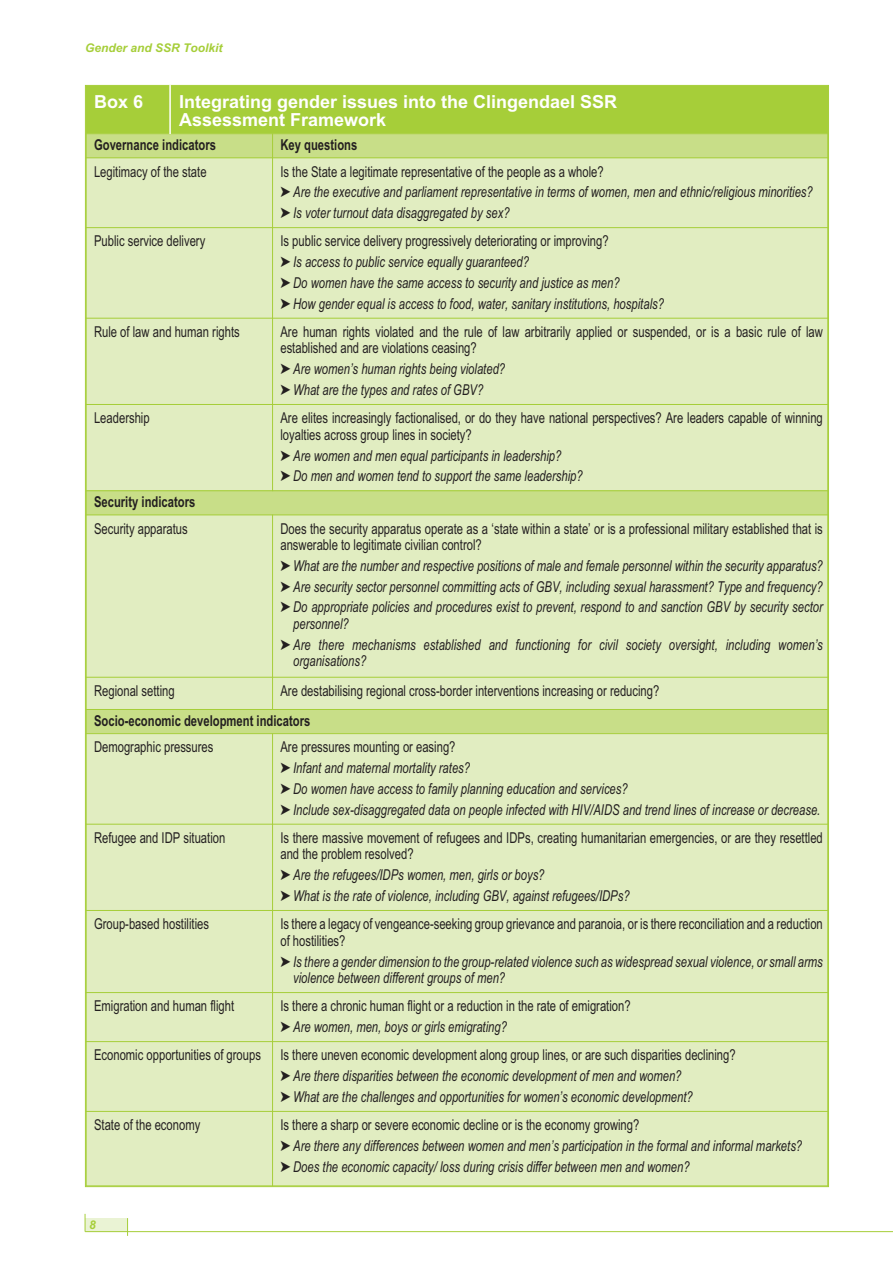
<style>
.page{position:relative;width:893px;height:1263px;background:#fff}
.page>*{position:absolute;margin:0;border:0;box-sizing:border-box;transform-origin:0 0}
.t1{font:700 18px/18px "Arial";color:#fff}
.t2{font:italic 15px/20.7px "Arial";color:#231f20;scale:.75 1}
.t3{font:15px/16.5px "Arial";color:#231f20;scale:.75 1}
.t4{font:700 15px "Arial";color:#231f20;scale:.75 1}
.t5{font:italic 700 12px "Arial";color:#a6ce39}
.s1{font-style:normal}
.s2{font-style:italic}
</style>
<div class="page">
<div style="left:85px;top:1218px;width:43px;height:13px;background:#eaf3d4"></div>
<hr style="left:85px;top:1231px;width:808px;height:1px;background:#a6ce39">
<svg style="left:85px;top:1214px;width:1px;height:17px"></svg>
<svg style="left:127px;top:1218px;width:1px;height:18px"></svg>
<div style="left:86px;top:86px;width:742px;height:48px;background:#a6ce39"></div>
<div style="left:86px;top:134px;width:187px;height:24px;background:#c8de88"></div>
<div style="left:273px;top:134px;width:555px;height:24px;background:#c8de88"></div>
<div style="left:86px;top:158px;width:187px;height:70px;background:#e1edc1"></div>
<div style="left:273px;top:158px;width:555px;height:70px;background:#e1edc1"></div>
<div style="left:86px;top:228px;width:187px;height:90px;background:#e1edc1"></div>
<div style="left:273px;top:228px;width:555px;height:90px;background:#e1edc1"></div>
<div style="left:86px;top:318px;width:187px;height:86px;background:#e1edc1"></div>
<div style="left:273px;top:318px;width:555px;height:86px;background:#e1edc1"></div>
<div style="left:86px;top:404px;width:187px;height:87px;background:#e1edc1"></div>
<div style="left:273px;top:404px;width:555px;height:87px;background:#e1edc1"></div>
<div style="left:86px;top:491px;width:742px;height:24px;background:#c8de88"></div>
<div style="left:86px;top:515px;width:187px;height:162px;background:#e1edc1"></div>
<div style="left:273px;top:515px;width:555px;height:162px;background:#e1edc1"></div>
<div style="left:86px;top:677px;width:187px;height:32px;background:#e1edc1"></div>
<div style="left:273px;top:677px;width:555px;height:32px;background:#e1edc1"></div>
<div style="left:86px;top:709px;width:742px;height:25px;background:#c8de88"></div>
<div style="left:86px;top:734px;width:187px;height:90px;background:#e1edc1"></div>
<div style="left:273px;top:734px;width:555px;height:90px;background:#e1edc1"></div>
<div style="left:86px;top:824px;width:187px;height:86px;background:#e1edc1"></div>
<div style="left:273px;top:824px;width:555px;height:86px;background:#e1edc1"></div>
<div style="left:86px;top:910px;width:187px;height:82px;background:#e1edc1"></div>
<div style="left:273px;top:910px;width:555px;height:82px;background:#e1edc1"></div>
<div style="left:86px;top:992px;width:187px;height:49px;background:#e1edc1"></div>
<div style="left:273px;top:992px;width:555px;height:49px;background:#e1edc1"></div>
<div style="left:86px;top:1041px;width:187px;height:70px;background:#e1edc1"></div>
<div style="left:273px;top:1041px;width:555px;height:70px;background:#e1edc1"></div>
<div style="left:86px;top:1111px;width:187px;height:75px;background:#e1edc1"></div>
<div style="left:273px;top:1111px;width:555px;height:75px;background:#e1edc1"></div>
<hr style="left:86px;top:86px;width:1px;height:1100px;background:#a6ce39">
<hr style="left:272px;top:133px;width:1px;height:358px;background:#a6ce39">
<hr style="left:272px;top:514px;width:1px;height:196px;background:#a6ce39">
<hr style="left:272px;top:733px;width:1px;height:453px;background:#a6ce39">
<hr style="left:827px;top:86px;width:1px;height:1100px;background:#a6ce39">
<hr style="left:86px;top:157px;width:742px;height:1px;background:#a6ce39">
<hr style="left:86px;top:227px;width:742px;height:1px;background:#a6ce39">
<hr style="left:86px;top:318px;width:742px;height:1px;background:#a6ce39">
<hr style="left:86px;top:404px;width:742px;height:1px;background:#a6ce39">
<hr style="left:86px;top:490px;width:742px;height:1px;background:#a6ce39">
<hr style="left:86px;top:514px;width:742px;height:1px;background:#a6ce39">
<hr style="left:86px;top:677px;width:742px;height:1px;background:#a6ce39">
<hr style="left:86px;top:709px;width:742px;height:1px;background:#a6ce39">
<hr style="left:86px;top:733px;width:742px;height:1px;background:#a6ce39">
<hr style="left:86px;top:824px;width:742px;height:1px;background:#a6ce39">
<hr style="left:86px;top:910px;width:742px;height:1px;background:#a6ce39">
<hr style="left:86px;top:992px;width:742px;height:1px;background:#a6ce39">
<hr style="left:86px;top:1041px;width:742px;height:1px;background:#a6ce39">
<hr style="left:86px;top:1111px;width:742px;height:1px;background:#a6ce39">
<hr style="left:86px;top:1185px;width:742px;height:1px;background:#a6ce39">
<hr style="left:169px;top:85px;width:2px;height:49px;background:#fff">
<p class="t5" style="left:85px;top:41px;width:139px">Gender and SSR Toolkit</p>
<p class="t1" style="left:94px;top:93px;width:51px">Box 6</p>
<p class="t1" style="left:179px;top:93px;width:440px">Integrating gender issues into the Clingendael SSR<br>Assessment Framework</p>
<p class="t4" style="left:94px;top:136px;width:164px">Governance indicators</p>
<p class="t4" style="left:280px;top:136px;width:104px">Key questions</p>
<p class="t3" style="left:94px;top:163px;width:152px">Legitimacy of the state</p>
<p class="t2" style="left:280px;top:161px;width:711px"><span class="s1">Is the State a legitimate representative of the people as a whole?<br></span>➤ Are the executive and parliament representative in terms of women, men and ethnic/religious minorities? ➤ Is voter turnout data disaggregated by sex?</p>
<p class="t3" style="left:94px;top:233px;width:150px">Public service delivery</p>
<p class="t2" style="left:280px;top:231px;width:513px"><span class="s1">Is public service delivery progressively deteriorating or improving?<br></span>➤ Is access to public service equally guaranteed?<br>➤ Do women have the same access to security and justice as men?<br>➤ How gender equal is access to food, water, sanitary institutions, hospitals?</p>
<p class="t3" style="left:94px;top:324px;width:196px">Rule of law and human rights</p>
<p class="t3" style="left:280px;top:324px;width:725px">Are human rights violated and the rule of law arbitrarily applied or suspended, or is a basic rule of law established and are violations ceasing?</p>
<p class="t2" style="left:280px;top:359px;width:301px">➤ Are women’s human rights being violated? ➤ What are the types and rates of GBV?</p>
<p class="t3" style="left:94px;top:410px;width:76px">Leadership</p>
<p class="t3" style="left:280px;top:410px;width:725px">Are elites increasingly factionalised, or do they have national perspectives? Are leaders capable of winning loyalties across group lines in society?</p>
<p class="t2" style="left:280px;top:445px;width:405px">➤ Are women and men equal participants in leadership?<br>➤ Do men and women tend to support the same leadership?</p>
<p class="t4" style="left:94px;top:493px;width:137px">Security indicators</p>
<p class="t3" style="left:94px;top:520px;width:127px">Security apparatus</p>
<p class="t3" style="left:280px;top:520px;width:725px">Does the security apparatus operate as a ‘state within a state’ or is a professional military established that is answerable to legitimate civilian control?</p>
<p class="t2" style="left:280px;top:555px;width:725px;text-align:justify">➤ What are the number and respective positions of male and female personnel within the security apparatus? ➤ Are security sector personnel committing acts of GBV, including sexual harassment? Type and frequency? ➤ Do appropriate policies and procedures exist to prevent, respond to and sanction GBV by security sector</p>
<p class="t2" style="left:280px;top:613px;width:725px;text-indent:13px">personnel?<br>➤ Are there mechanisms established and functioning for civil society oversight, including women’s</p>
<p class="t2" style="left:293px;top:651px;width:99px">organisations?</p>
<p class="t3" style="left:94px;top:683px;width:109px">Regional setting</p>
<p class="t3" style="left:280px;top:683px;width:507px">Are destabilising regional cross-border interventions increasing or reducing?</p>
<p class="t4" style="left:94px;top:712px;width:290px">Socio-economic development indicators</p>
<p class="t3" style="left:94px;top:739px;width:161px">Demographic pressures</p>
<p class="t2" style="left:280px;top:737px;width:721px"><span class="s1">Are pressures mounting or easing?<br></span>➤ Infant and maternal mortality rates?<br>➤ Do women have access to family planning education and services?<br>➤ Include sex-disaggregated data on people infected with HIV/AIDS and trend lines of increase or decrease.</p>
<p class="t3" style="left:94px;top:829px;width:177px">Refugee and IDP situation</p>
<p class="t3" style="left:280px;top:829px;width:725px">Is there massive movement of refugees and IDPs, creating humanitarian emergencies, or are they resettled and the problem resolved?</p>
<p class="t2" style="left:280px;top:865px;width:467px">➤ Are the refugees/IDPs women, men, girls or boys?<br>➤ What is the rate of violence, including GBV, against refugees/IDPs?</p>
<p class="t3" style="left:94px;top:916px;width:155px">Group-based hostilities</p>
<p class="t3" style="left:280px;top:916px;width:725px">Is there a legacy of vengeance-seeking group grievance and paranoia, or is there reconciliation and a reduction of hostilities?</p>
<p class="t2" style="left:293px;top:953px;width:708px;line-height:16.5px;text-indent:-13px">➤ Is there a gender dimension to the group-related violence such as widespread sexual violence, or small arms violence between different groups of men?</p>
<p class="t3" style="left:94px;top:998px;width:188px">Emigration and human flight</p>
<p class="t3" style="left:280px;top:996px;width:468px;line-height:20.7px">Is there a chronic human flight or a reduction in the rate of emigration? ➤ <span class="s2">Are women, men, boys or girls emigrating?</span></p>
<p class="t3" style="left:94px;top:1047px;width:224px">Economic opportunities of groups</p>
<p class="t2" style="left:280px;top:1045px;width:609px"><span class="s1">Is there uneven economic development along group lines, or are such disparities declining? </span>➤ Are there disparities between the economic development of men and women?<br>➤ What are the challenges and opportunities for women’s economic development?</p>
<p class="t3" style="left:94px;top:1117px;width:143px">State of the economy</p>
<p class="t2" style="left:280px;top:1115px;width:697px"><span class="s1">Is there a sharp or severe economic decline or is the economy growing?<br></span>➤ Are there any differences between women and men’s participation in the formal and informal markets? ➤ Does the economic capacity/ loss during crisis differ between men and women?</p>
<p class="t5" style="left:89px;top:1218px;width:8px">8</p>
</div>
